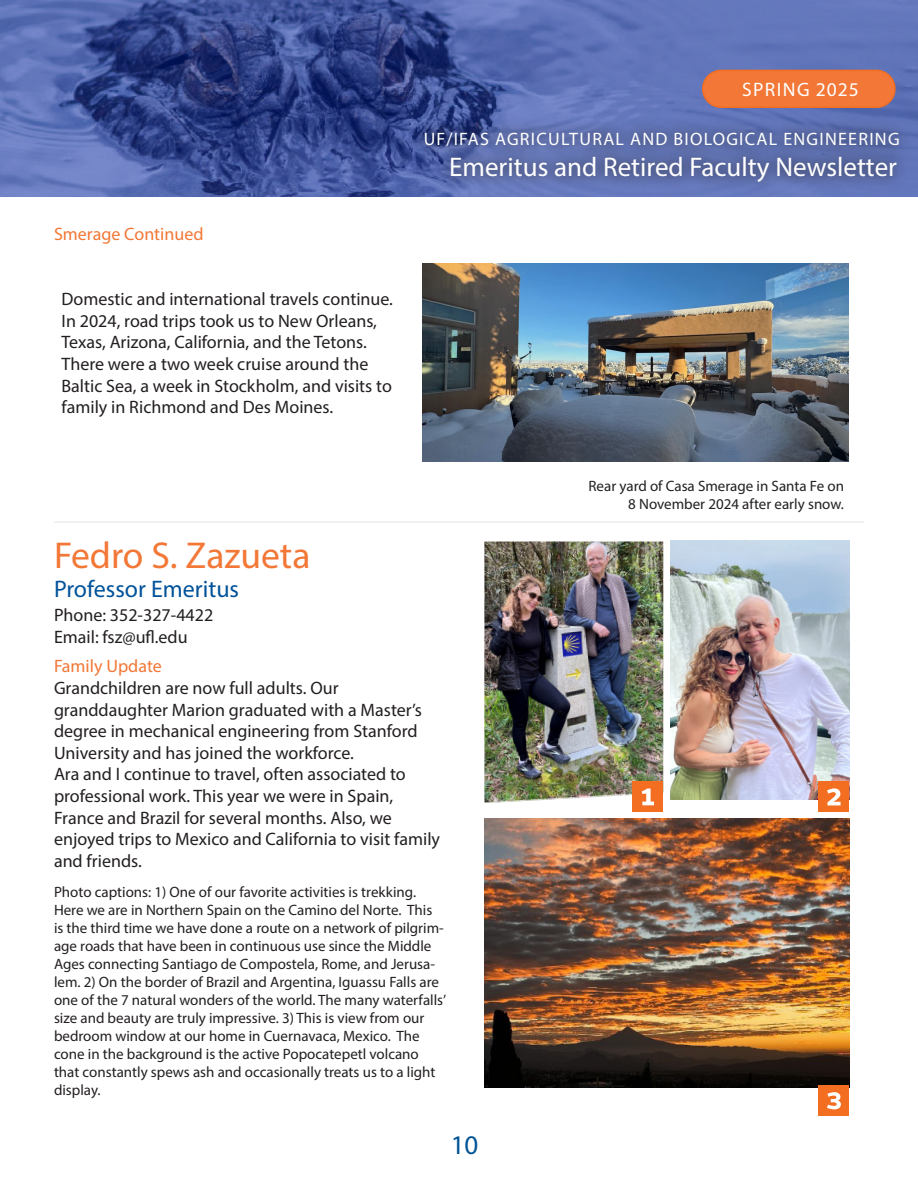
<style>
.page{position:relative;width:918px;height:1188px;background:#fff}
.page>*{position:absolute;margin:0;border:0;box-sizing:border-box;transform-origin:0 0}
.t1{font:37.5px "Myriad Pro";color:#f37736}
.t2{font:27px "Myriad Pro";color:#fff}
.t3{font:27px "Myriad Pro";color:#005495}
.t4{font:24px "Myriad Pro";color:#01529a}
.t5{font:19.5px "Myriad Pro";letter-spacing:.07em;color:#fff}
.t6{font:18px/21.6px "Myriad Pro";color:#231f20}
.t7{font:18px "Myriad Pro";letter-spacing:.07em;color:#fff}
.t8{font:18px "Myriad Pro";color:#f37736}
.t9{font:15px/18px "Myriad Pro";color:#231f20}
</style>
<div class="page">
<img style="left:0;top:0;width:918px;height:197px">
<div style="left:703px;top:70px;width:192px;height:37px;background:#f37736;border-radius:18px"></div>
<div style="left:702px;top:70px;width:194px;height:38px;border:2px solid #f36e21;border-radius:18px"></div>
<svg style="left:411px;top:118px;width:502px;height:77px;background:#596aa7"></svg>
<hr style="left:54px;top:521px;width:810px;height:2px;background:#b2b3b7">
<img style="left:484px;top:542px;width:179px;height:261px">
<img style="left:484px;top:818px;width:365px;height:270px">
<img style="left:671px;top:541px;width:179px;height:259px">
<div style="left:632px;top:781px;width:31px;height:31px;background:#f36e21"></div>
<svg style="left:642px;top:789px;width:12px;height:16px"></svg>
<div style="left:818px;top:781px;width:31px;height:31px;background:#f36e21"></div>
<div style="left:818px;top:1085px;width:31px;height:31px;background:#f36e21"></div>
<svg style="left:827px;top:788px;width:14px;height:17px"></svg>
<svg style="left:827px;top:1092px;width:14px;height:17px"></svg>
<img style="left:422px;top:264px;width:426px;height:197px">
<h3 class="t5" style="left:742px;top:77px;width:118px">SPRING 2025</h3>
<p class="t7" style="left:424px;top:128px;width:477px">UF/IFAS AGRICULTURAL AND BIOLOGICAL ENGINEERING</p>
<p class="t8" style="left:54px;top:223px;width:151px">Smerage Continued</p>
<p class="t6" style="left:62px;top:288px;width:333px">Domestic and international travels continue.<br>In 2024, road trips took us to New Orleans, Texas, Arizona, California, and the Tetons.<br>There were a two week cruise around the Baltic Sea, a week in Stockholm, and visits to family in Richmond and Des Moines.</p>
<h2 class="t2" style="left:449px;top:150px;width:449px">Emeritus and Retired Faculty Newsletter</h2>
<p class="t9" style="left:588px;top:477px;width:257px">Rear yard of Casa Smerage in Santa Fe on</p>
<p class="t9" style="left:628px;top:495px;width:217px">8 November 2024 after early snow.</p>
<p class="t1" style="left:54px;top:532px;width:258px">Fedro S. Zazueta</p>
<p class="t4" style="left:54px;top:574px;width:187px">Professor Emeritus</p>
<p class="t6" style="left:54px;top:604px;width:161px">Phone: 352-327-4422<br>Email: fsz@ufl.edu</p>
<p class="t8" style="left:54px;top:655px;width:109px">Family Update</p>
<p class="t6" style="left:54px;top:677px;width:369px">Grandchildren are now full adults. Our granddaughter Marion graduated with a Master’s degree in mechanical engineering from Stanford University and has joined the workforce.</p>
<p class="t6" style="left:54px;top:763px;width:388px">Ara and I continue to travel, often associated to professional work. This year we were in Spain, France and Brazil for several months. Also, we enjoyed trips to Mexico and California to visit family and friends.</p>
<p class="t9" style="left:54px;top:883px;width:394px">Photo captions: 1) One of our favorite activities is trekking.<br>Here we are in Northern Spain on the Camino del Norte. This<br>is the third time we have done a route on a network of pilgrim&shy;age roads that have been in continuous use since the Middle Ages connecting Santiago de Compostela, Rome, and Jerusa&shy;lem. 2) On the border of Brazil and Argentina, Iguassu Falls are one of the 7 natural wonders of the world. The many waterfalls’ size and beauty are truly impressive. 3) This is view from our bedroom window at our home in Cuernavaca, Mexico. The cone in the background is the active Popocatepetl volcano that constantly spews ash and occasionally treats us to a light display.</p>
<h2 class="t3" style="left:451px;top:1129px;width:29px">10</h2>
</div>
